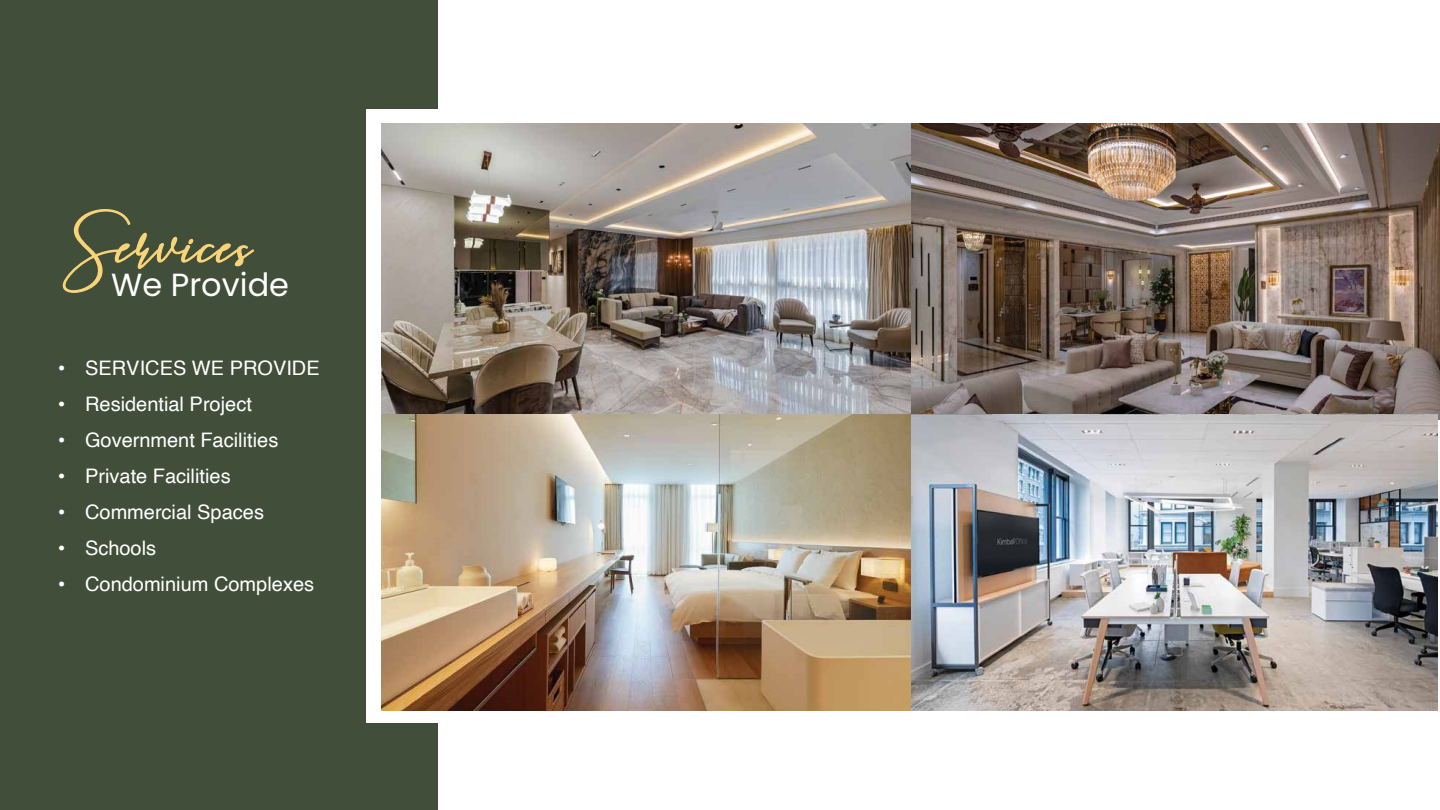
<style>
.page{position:relative;width:1440px;height:810px;background:#fff}
.page>*{position:absolute;margin:0;border:0;box-sizing:border-box;transform-origin:0 0}
.t1{font:52.9px "Hearth Stone";letter-spacing:.02em;color:#f9d479}
.t2{font:32px "Poppins";color:#fff}
.t3{font:20px/36px "Helvetica";color:#fff}
.s1{font-family:"Arial"}
</style>
<div class="page">
<div style="left:0;top:0;width:438px;height:810px;background:#414e39"></div>
<div style="left:366px;top:110px;width:1067px;height:613px;background:#fff"></div>
<img style="left:911px;top:123px;width:529px;height:296px">
<img style="left:911px;top:415px;width:527px;height:296px">
<svg style="left:62px;top:209px;width:193px;height:84px"></svg>
<img style="left:381px;top:123px;width:530px;height:588px">
<h1 class="t1" style="left:64px;top:217px;width:190px">Services</h1>
<h2 class="t2" style="left:111px;top:266px;width:179px">We Provide</h2>
<p class="t3" style="left:58px;top:351px;width:263px"><span class="s1">!</span> SERVICES WE PROVIDE <span class="s1">!</span> Residential Project<br><span class="s1">!</span> Government Facilities<br><span class="s1">!</span> Private Facilities<br><span class="s1">!</span> Commercial Spaces<br><span class="s1">!</span> Schools<br><span class="s1">!</span> Condominium Complexes</p>
</div>
